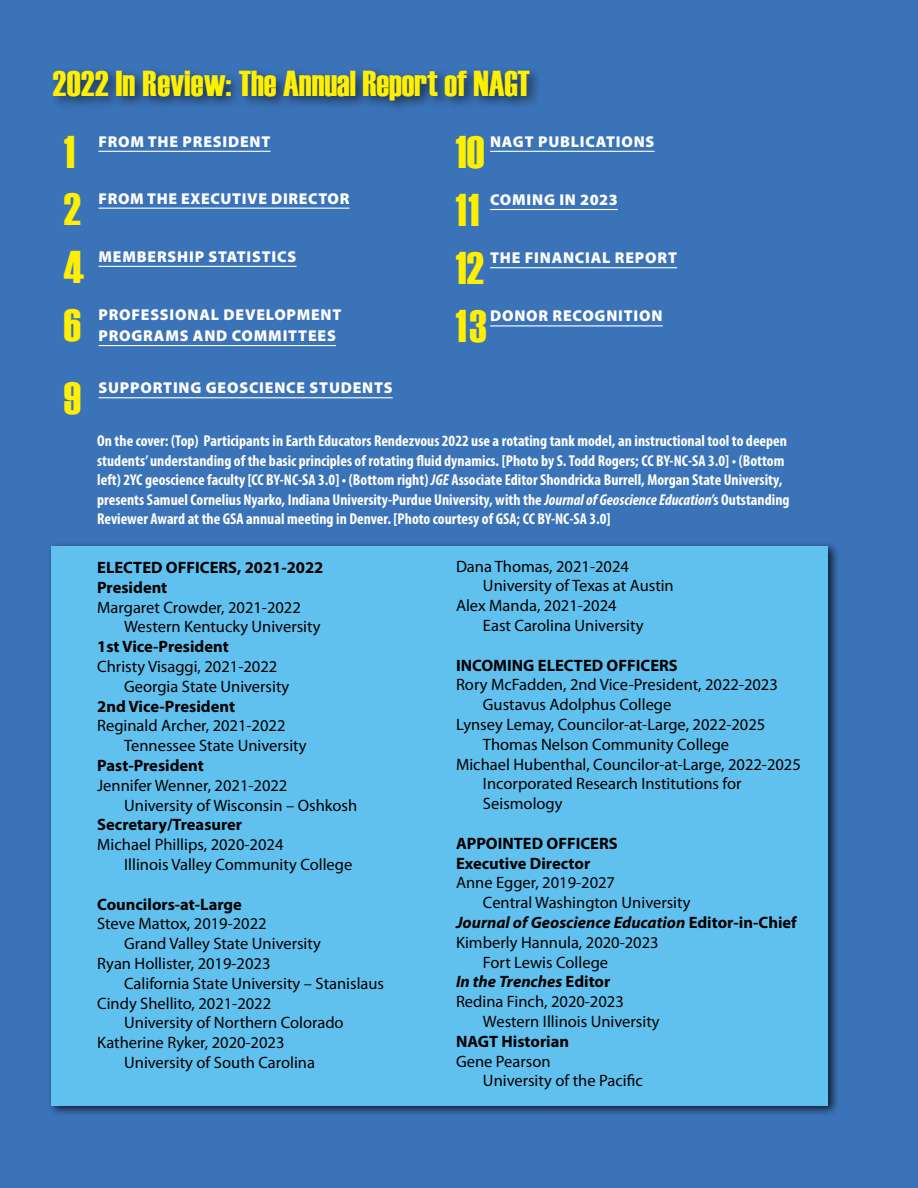
<style>
.page{position:relative;width:918px;height:1188px;background:#3b73b9}
.page>*{position:absolute;margin:0;border:0;box-sizing:border-box;transform-origin:0 0}
.t1{font:45.75px "Haettenschweiler";letter-spacing:.015em;color:#ffef00}
.t2{font:36px "Haettenschweiler";color:#ffef00}
.t3{font:16.5px/19.8px "Myriad Pro";color:#000}
.t4{font:700 16.5px/19.8px "Myriad Pro";color:#000}
.t5{font:italic 700 16.5px "Myriad Pro";color:#000}
.t6{font:700 condensed 15.75px/19.5px "Myriad Pro";color:#fff}
.t7{font:900 15.75px/21px "Myriad Pro";letter-spacing:.05em;color:#fff}
.s1{font-style:italic}
.s2{font-style:normal}
</style>
<div class="page">
<div style="left:47px;top:541px;width:793px;height:576px;background:#000;opacity:.75"></div>
<div style="left:52px;top:546px;width:776px;height:559px;background:#61c1ee"></div>
<div style="left:49px;top:66px;width:496px;height:48px;background:#000;opacity:.55"></div>
<hr style="left:98px;top:151px;width:173px;height:1px;background:#fff">
<hr style="left:99px;top:208px;width:251px;height:1px;background:#fff">
<hr style="left:99px;top:266px;width:197px;height:1px;background:#fff">
<hr style="left:99px;top:345px;width:237px;height:1px;background:#fff">
<hr style="left:99px;top:397px;width:294px;height:1px;background:#fff">
<hr style="left:490px;top:151px;width:165px;height:1px;background:#fff">
<hr style="left:490px;top:209px;width:128px;height:1px;background:#fff">
<hr style="left:490px;top:267px;width:187px;height:1px;background:#fff">
<hr style="left:490px;top:325px;width:173px;height:1px;background:#fff">
<h2 class="t2" style="left:53px;top:62px;width:479px">2022 In Review: The Annual Report of NAGT</h2>
<h1 class="t1" style="left:64px;top:126px;width:13px">1</h1>
<p class="t7" style="left:98px;top:131px;width:173px">FROM THE PRESIDENT</p>
<h1 class="t1" style="left:64px;top:183px;width:19px">2</h1>
<p class="t7" style="left:99px;top:188px;width:252px">FROM THE EXECUTIVE DIRECTOR</p>
<h1 class="t1" style="left:64px;top:241px;width:22px">4</h1>
<p class="t7" style="left:99px;top:246px;width:199px">MEMBERSHIP STATISTICS</p>
<h1 class="t1" style="left:64px;top:299px;width:19px">6</h1>
<p class="t7" style="left:99px;top:304px;width:244px">PROFESSIONAL DEVELOPMENT<br>PROGRAMS AND COMMITTEES</p>
<h1 class="t1" style="left:64px;top:372px;width:19px">9</h1>
<p class="t7" style="left:99px;top:378px;width:295px">SUPPORTING GEOSCIENCE STUDENTS</p>
<h1 class="t1" style="left:456px;top:126px;width:30px">10</h1>
<p class="t7" style="left:490px;top:131px;width:166px">NAGT PUBLICATIONS</p>
<h1 class="t1" style="left:456px;top:184px;width:25px">11</h1>
<p class="t7" style="left:490px;top:189px;width:129px">COMING IN 2023</p>
<h1 class="t1" style="left:456px;top:242px;width:30px">12</h1>
<p class="t7" style="left:490px;top:248px;width:188px">THE FINANCIAL REPORT</p>
<h1 class="t1" style="left:456px;top:300px;width:33px">13</h1>
<p class="t7" style="left:490px;top:306px;width:174px">DONOR RECOGNITION</p>
<p class="t6" style="left:97px;top:431px;width:694px">On the cover: (Top) Participants in Earth Educators Rendezvous 2022 use a rotating tank model, an instructional tool to deepen students’ understanding of the basic principles of rotating fluid dynamics. [Photo by S. Todd Rogers; CC BY-NC-SA 3.0] • (Bottom left) 2YC geoscience faculty [CC BY-NC-SA 3.0] • (Bottom right) <span class="s1">JGE</span> Associate Editor Shondricka Burrell, Morgan State University, presents Samuel Cornelius Nyarko, Indiana University-Purdue University, with the <span class="s1">Journal of Geoscience Education</span>’s Outstanding Reviewer Award at the GSA annual meeting in Denver. [Photo courtesy of GSA; CC BY-NC-SA 3.0]</p>
<p class="t4" style="left:97px;top:557px;width:228px">ELECTED OFFICERS, 2021-2022<br>President</p>
<p class="t3" style="left:124px;top:597px;width:198px;text-indent:-27px">Margaret Crowder, 2021-2022<br>Western Kentucky University</p>
<p class="t4" style="left:97px;top:636px;width:133px">1st Vice-President</p>
<p class="t3" style="left:124px;top:656px;width:167px;text-indent:-27px">Christy Visaggi, 2021-2022<br>Georgia State University</p>
<p class="t4" style="left:97px;top:696px;width:139px">2nd Vice-President</p>
<p class="t3" style="left:124px;top:716px;width:184px;text-indent:-27px">Reginald Archer, 2021-2022<br>Tennessee State University</p>
<p class="t4" style="left:97px;top:755px;width:108px">Past-President</p>
<p class="t3" style="left:124px;top:775px;width:235px;text-indent:-27px">Jennifer Wenner, 2021-2022<br>University of Wisconsin – Oshkosh</p>
<p class="t4" style="left:97px;top:814px;width:147px">Secretary/Treasurer</p>
<p class="t3" style="left:124px;top:834px;width:230px;text-indent:-27px">Michael Phillips, 2020-2024<br>Illinois Valley Community College</p>
<p class="t4" style="left:97px;top:894px;width:146px">Councilors-at-Large</p>
<p class="t3" style="left:97px;top:914px;width:171px">Steve Mattox, 2019-2022</p>
<p class="t3" style="left:124px;top:933px;width:198px">Grand Valley State University</p>
<p class="t3" style="left:97px;top:953px;width:175px">Ryan Hollister, 2019-2023</p>
<p class="t3" style="left:124px;top:973px;width:261px">California State University – Stanislaus</p>
<p class="t3" style="left:97px;top:993px;width:176px">Cindy Shellito, 2021-2022</p>
<p class="t3" style="left:124px;top:1013px;width:221px">University of Northern Colorado</p>
<p class="t3" style="left:97px;top:1032px;width:189px">Katherine Ryker, 2020-2023</p>
<p class="t3" style="left:124px;top:1052px;width:192px">University of South Carolina</p>
<p class="t3" style="left:456px;top:556px;width:174px">Dana Thomas, 2021-2024</p>
<p class="t3" style="left:483px;top:576px;width:192px">University of Texas at Austin</p>
<p class="t3" style="left:456px;top:596px;width:162px">Alex Manda, 2021-2024</p>
<p class="t3" style="left:483px;top:615px;width:162px">East Carolina University</p>
<p class="t4" style="left:456px;top:655px;width:223px">INCOMING ELECTED OFFICERS</p>
<p class="t3" style="left:456px;top:675px;width:323px">Rory McFadden, 2nd Vice-President, 2022-2023</p>
<p class="t3" style="left:483px;top:695px;width:190px">Gustavus Adolphus College</p>
<p class="t3" style="left:456px;top:714px;width:311px">Lynsey Lemay, Councilor-at-Large, 2022-2025</p>
<p class="t3" style="left:483px;top:734px;width:248px">Thomas Nelson Community College</p>
<p class="t3" style="left:456px;top:754px;width:346px">Michael Hubenthal, Councilor-at-Large, 2022-2025</p>
<p class="t3" style="left:483px;top:774px;width:260px">Incorporated Research Institutions for</p>
<p class="t3" style="left:483px;top:794px;width:81px">Seismology</p>
<p class="t4" style="left:456px;top:833px;width:163px">APPOINTED OFFICERS<br>Executive Director</p>
<p class="t3" style="left:456px;top:873px;width:161px">Anne Egger, 2019-2027</p>
<p class="t3" style="left:483px;top:893px;width:209px">Central Washington University</p>
<p class="t5" style="left:456px;top:912px;width:342px">Journal of Geoscience Education <span class="s2">Editor-in-Chief</span></p>
<p class="t3" style="left:456px;top:932px;width:204px">Kimberly Hannula, 2020-2023</p>
<p class="t3" style="left:483px;top:952px;width:127px">Fort Lewis College</p>
<p class="t5" style="left:456px;top:971px;width:156px">In the Trenches <span class="s2">Editor</span></p>
<p class="t3" style="left:456px;top:992px;width:169px">Redina Finch, 2020-2023</p>
<p class="t3" style="left:483px;top:1011px;width:178px">Western Illinois University</p>
<p class="t4" style="left:456px;top:1031px;width:115px">NAGT Historian</p>
<p class="t3" style="left:483px;top:1051px;width:161px;text-indent:-27px">Gene Pearson<br>University of the Pacific</p>
</div>
